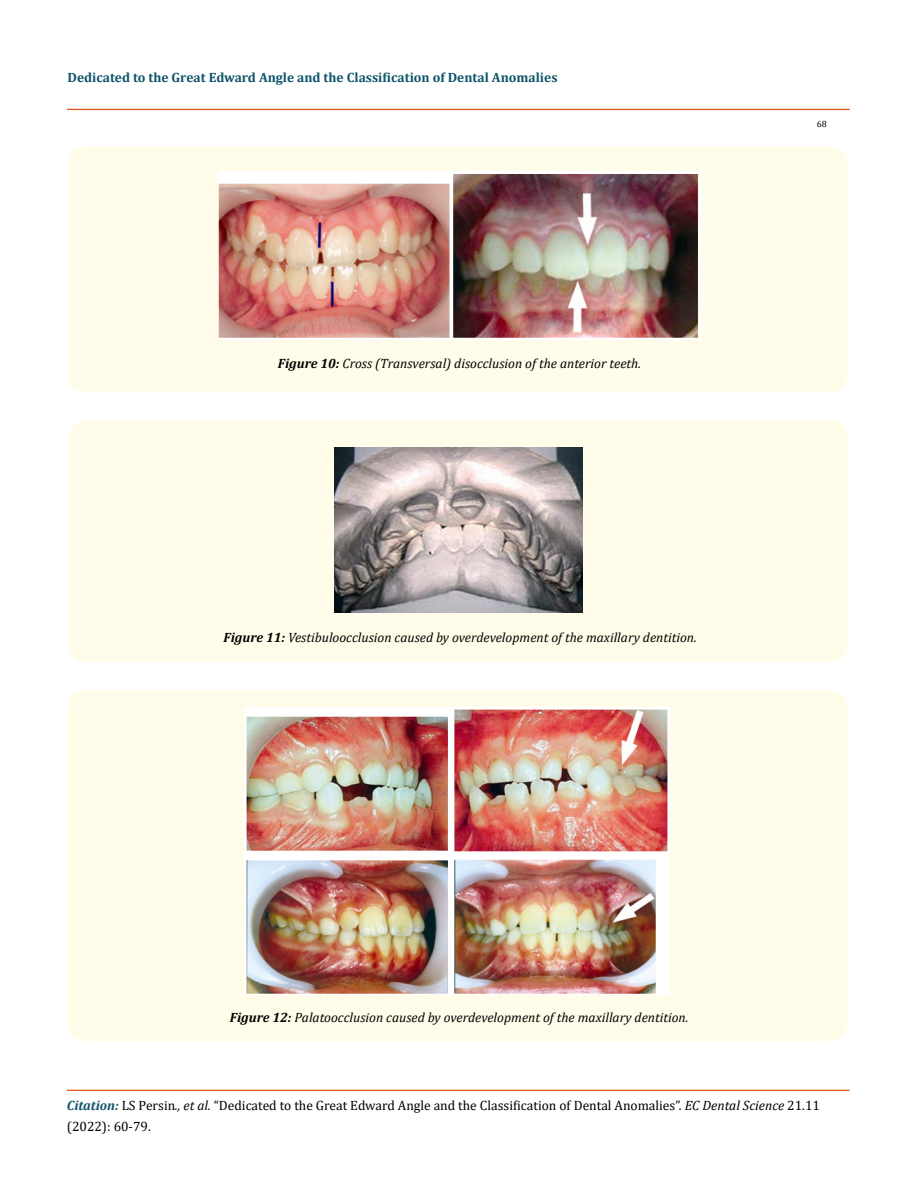
<style>
.page{position:relative;width:917px;height:1188px;background:#fff}
.page>*{position:absolute;margin:0;border:0;box-sizing:border-box;transform-origin:0 0}
.Normal__Web{font:italic 13.5px "Cambria";color:#000}
.t1{font:13.5px/21px "Cambria";color:#000}
.t2{font:700 13.5px "Cambria";color:#0e546a}
.t3{font:9px "Cambria";color:#000}
.s1{font-weight:700}
.s2{font-weight:700;font-style:italic;color:#0e546a}
.s3{font-style:italic}
</style>
<div class="page">
<div style="left:67px;top:109px;width:782px;height:1px;border:1px solid #e05d1a"></div>
<div style="left:67px;top:1090px;width:782px;height:1px;border:1px solid #e05d1a"></div>
<div style="left:68px;top:147px;width:779px;height:245px;background:#fffde9;border-radius:18px"></div>
<img style="left:218px;top:171px;width:483px;height:168px">
<div style="left:68px;top:421px;width:780px;height:241px;background:#fffde9;border-radius:18px"></div>
<img style="left:334px;top:448px;width:249px;height:165px">
<div style="left:67px;top:690px;width:780px;height:351px;background:#fffde9;border-radius:18px"></div>
<img style="left:245px;top:708px;width:425px;height:287px">
<p class="t2" style="left:68px;top:68px;width:491px">Dedicated to the Great Edward Angle and the Classification of Dental Anomalies</p>
<p class="Normal__Web" style="left:278px;top:354px;width:364px"><span class="s1">Figure 10:</span> Cross (Transversal) disocclusion of the anterior teeth.</p>
<p class="Normal__Web" style="left:223px;top:628px;width:475px"><span class="s1">Figure 11:</span> Vestibuloocclusion caused by overdevelopment of the maxillary dentition.</p>
<p class="t3" style="left:816px;top:118px;width:11px">68</p>
<p class="Normal__Web" style="left:230px;top:1008px;width:460px"><span class="s1">Figure 12:</span> Palatoocclusion caused by overdevelopment of the maxillary dentition.</p>
<p class="t1" style="left:67px;top:1095px;width:754px"><span class="s2">Citation:</span> LS Persin<span class="s3">., et al.</span> “Dedicated to the Great Edward Angle and the Classification of Dental Anomalies”. <span class="s3">EC Dental Science</span> 21.11 (2022): 60-79.</p>
</div>
